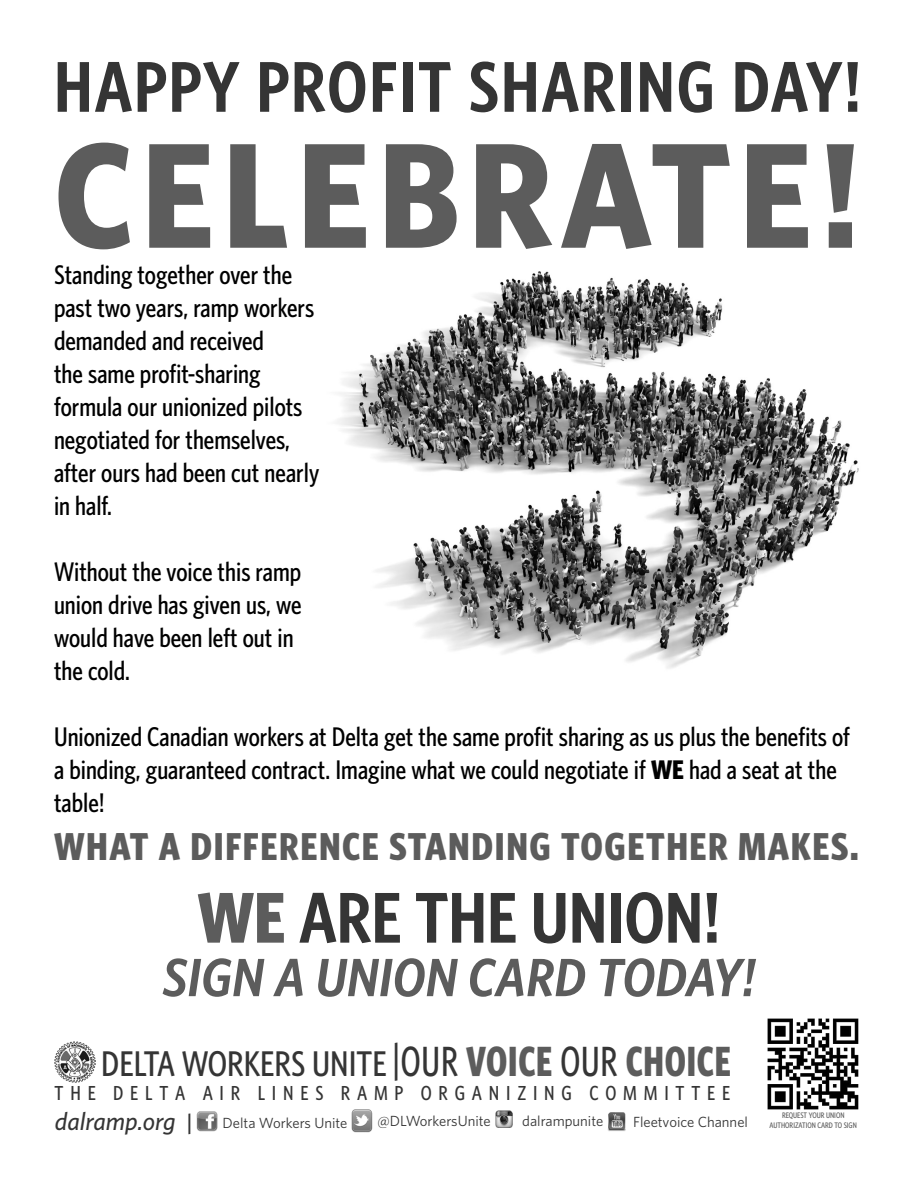
<style>
.page{position:relative;width:918px;height:1188px;background:#fff}
.page>*{position:absolute;margin:0;border:0;box-sizing:border-box;transform-origin:0 0}
.t1{font:700 150px "Whitney Narrow";letter-spacing:.055em;color:#5c5c5c}
.t2{font:600 72px "Whitney Condensed";letter-spacing:.025em;color:#353535}
.t3{font:600 72px "Whitney Condensed";color:#353535}
.t4{font:italic 600 54px "Whitney Narrow";color:#5c5c5c}
.t5{font:700 42.3px "Whitney Condensed";letter-spacing:.02em;color:#5c5c5c;scale:.87 1}
.t6{font:700 39px "Whitney Condensed";letter-spacing:.04em;color:#5c5c5c}
.t7{font:500 35.85px "Whitney Condensed";color:#353535}
.t8{font:500 27px/33px "Whitney Condensed";color:#000}
.t9{font:italic 500 25.2px "Whitney";color:#353535}
.t10{font:500 20.25px "Whitney Condensed";letter-spacing:.335em;color:#353535}
.t11{font:14.7px "Whitney";color:#353535}
.t12{font:500 8.1px "Whitney Condensed";color:#5c5c5c}
.s1{font-weight:700}
.s2{font-weight:700;color:#5c5c5c}
.s3{font-weight:500;color:#353535}
.s4{font-size:22.95px}
</style>
<div class="page">
<img style="left:337px;top:271px;width:522px;height:398px">
<img style="left:767px;top:1018px;width:92px;height:92px">
<img style="left:197px;top:1111px;width:20px;height:21px">
<img style="left:608px;top:1112px;width:18px;height:19px">
<img style="left:352px;top:1110px;width:20px;height:22px">
<img style="left:495px;top:1110px;width:18px;height:18px">
<img style="left:55px;top:1041px;width:41px;height:41px">
<p class="t2" style="left:54px;top:42px;width:809px">HAPPY PROFIT SHARING DAY!</p>
<p class="t1" style="left:54px;top:95px;width:808px">CELEBRATE!</p>
<p class="t8" style="left:54px;top:257px;width:267px">Standing together over the past two years, ramp workers demanded and received<br>the same profit-sharing formula our unionized pilots negotiated for themselves, after ours had been cut nearly in half.</p>
<p class="t8" style="left:54px;top:554px;width:249px">Without the voice this ramp union drive has given us, we would have been left out in the cold.</p>
<p class="t8" style="left:54px;top:719px;width:797px">Unionized Canadian workers at Delta get the same profit sharing as us plus the benefits of a binding, guaranteed contract. Imagine what we could negotiate if <span class="s1">WE</span> had a seat at the table!</p>
<p class="t6" style="left:54px;top:821px;width:806px">WHAT A DIFFERENCE STANDING TOGETHER MAKES.</p>
<p class="t3" style="left:198px;top:873px;width:524px"><span class="s2">WE</span> ARE THE UNION!</p>
<p class="t4" style="left:162px;top:942px;width:595px">SIGN A UNION CARD TODAY!</p>
<p class="t7" style="left:101px;top:1041px;width:287px">DELTA WORKERS UNITE</p>
<p class="t5" style="left:392px;top:1035px;width:391px"><span class="s3">|OUR</span> VOICE <span class="s3">OUR</span> CHOICE</p>
<p class="t10" style="left:55px;top:1080px;width:677px">THE DELTA AIR LINES RAMP ORGANIZING COMMITTEE</p>
<p class="t9" style="left:55px;top:1105px;width:139px">dalramp.org <span class="s4">|</span></p>
<p class="t11" style="left:223px;top:1113px;width:126px">Delta Workers Unite</p>
<p class="t11" style="left:378px;top:1111px;width:115px">@DLWorkersUnite</p>
<p class="t11" style="left:522px;top:1111px;width:83px">dalrampunite</p>
<p class="t11" style="left:633px;top:1113px;width:116px">Fleetvoice Channel</p>
<p class="t12" style="left:770px;top:1120px;width:89px">AUTHORIZATION CARD TO SIGN</p>
<p class="t12" style="left:782px;top:1110px;width:64px">REQUEST YOUR UNION</p>
</div>
